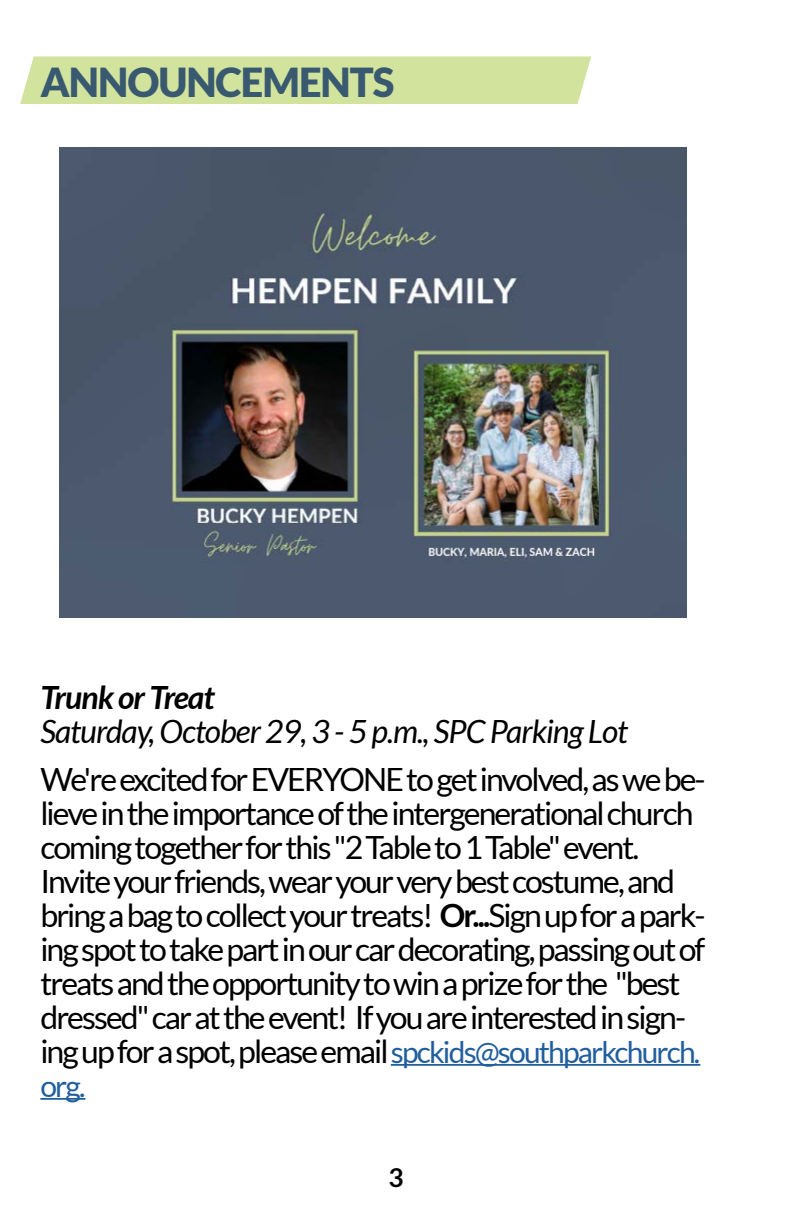
<style>
.page{position:relative;width:792px;height:1224px;background:#fff}
.page>*{position:absolute;margin:0;border:0;box-sizing:border-box;transform-origin:0 0}
.t1{font:900 40px "Lato";letter-spacing:-.025em;color:#395971}
.t2{font:32px/34px "Lato";letter-spacing:-.06em;color:#000}
.t3{font:italic 32px "Lato";letter-spacing:-.03em;color:#000}
.t4{font:italic 700 32px "Lato";letter-spacing:-.03em;color:#000}
.t5{font:30px "Lato";color:#215e9e}
.t6{font:700 26px "Lato";color:#000}
.s1{font-weight:700}
.s2{font-size:30px;color:#215e9e}
</style>
<div class="page">
<div style="left:20px;top:56px;width:571px;height:48px;background:#d1e39d"></div>
<hr style="left:391px;top:1064px;width:309px;height:2px;background:#215e9e">
<hr style="left:40px;top:1098px;width:45px;height:2px;background:#215e9e">
<img style="left:60px;top:148px;width:626px;height:469px">
<p class="t1" style="left:40px;top:59px;width:356px">ANNOUNCEMENTS</p>
<p class="t4" style="left:40px;top:679px;width:176px">Trunk or Treat</p>
<p class="t3" style="left:40px;top:713px;width:589px">Saturday, October 29, 3 - 5 p.m., SPC Parking Lot</p>
<p class="t2" style="left:40px;top:762px;width:667px">We're excited for EVERYONE to get involved, as we be&shy;lieve in the importance of the intergenerational church coming together for this "2 Table to 1 Table" event.<br>Invite your friends, wear your very best costume, and bring a bag to collect your treats! <span class="s1">Or...</span>Sign up for a park&shy;ing spot to take part in our car decorating, passing out of treats and the opportunity to win a prize for the "best dressed" car at the event! If you are interested in sign&shy;ing up for a spot, please email <span class="s2">spckids@southparkchurch.</span></p>
<p class="t5" style="left:40px;top:1069px;width:47px">org.</p>
<p class="t6" style="left:388px;top:1163px;width:17px">3</p>
</div>
